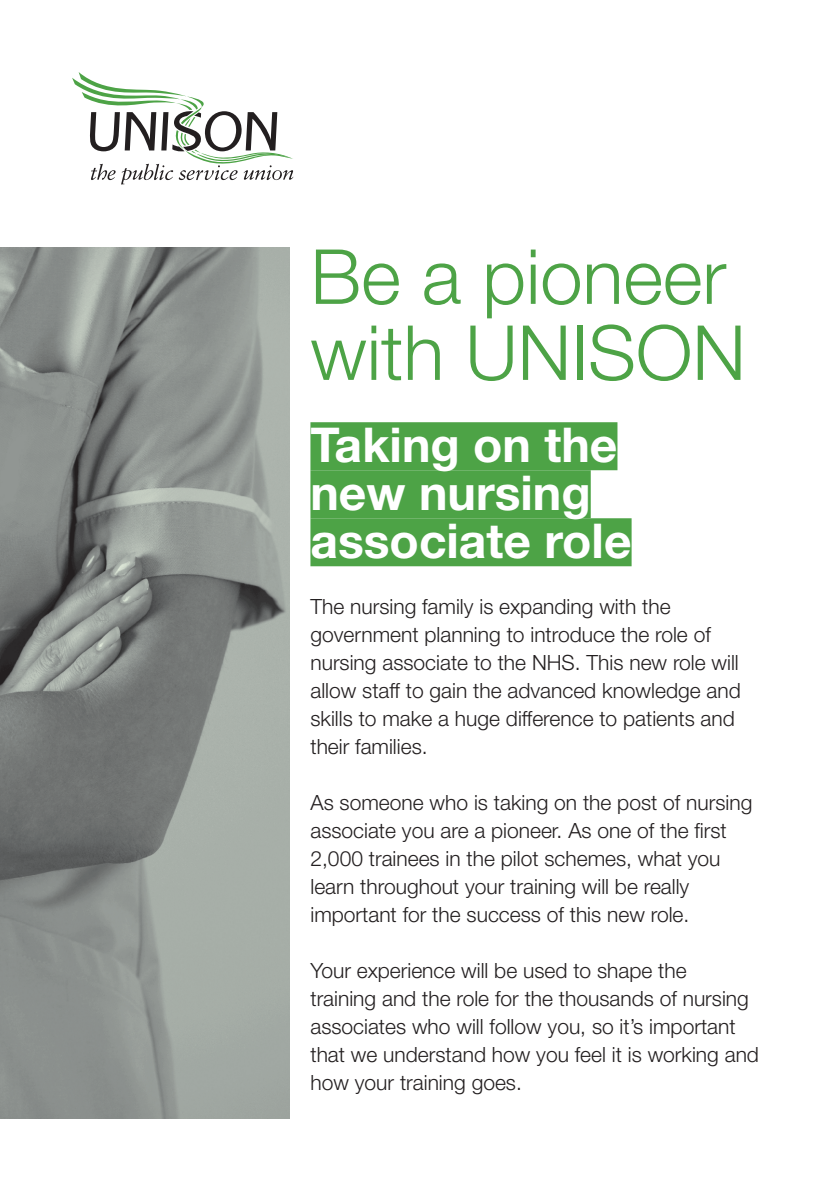
<style>
.page{position:relative;width:840px;height:1191px;background:#fff}
.page>*{position:absolute;margin:0;border:0;box-sizing:border-box;transform-origin:0 0}
.t1{font:300 76px/76px "Helvetica Neue";color:#4da346}
.t2{font:700 48px/48px "Helvetica Neue";color:#fff}
.t3{font:300 21px/28px "Helvetica Neue";color:#231f20}
</style>
<div class="page">
<div style="left:310px;top:422px;width:307px;height:48px;background:#4da346"></div>
<div style="left:310px;top:470px;width:280px;height:48px;background:#4da346"></div>
<div style="left:310px;top:518px;width:321px;height:48px;background:#4da346"></div>
<svg style="left:72px;top:72px;width:221px;height:112px"></svg>
<img style="left:0;top:247px;width:289px;height:872px">
<h1 class="t1" style="left:310px;top:237px;width:436px">Be a pioneer with UNISON</h1>
<h2 class="t2" style="left:310px;top:420px;width:322px">Taking on the new nursing associate role</h2>
<p class="t3" style="left:310px;top:592px;width:431px">The nursing family is expanding with the government planning to introduce the role of nursing associate to the NHS. This new role will allow staff to gain the advanced knowledge and skills to make a huge difference to patients and their families.</p>
<p class="t3" style="left:310px;top:788px;width:443px">As someone who is taking on the post of nursing associate you are a pioneer. As one of the first 2,000 trainees in the pilot schemes, what you learn throughout your training will be really important for the success of this new role.</p>
<p class="t3" style="left:310px;top:956px;width:450px">Your experience will be used to shape the<br>training and the role for the thousands of nursing associates who will follow you, so it’s important that we understand how you feel it is working and how your training goes.</p>
</div>
